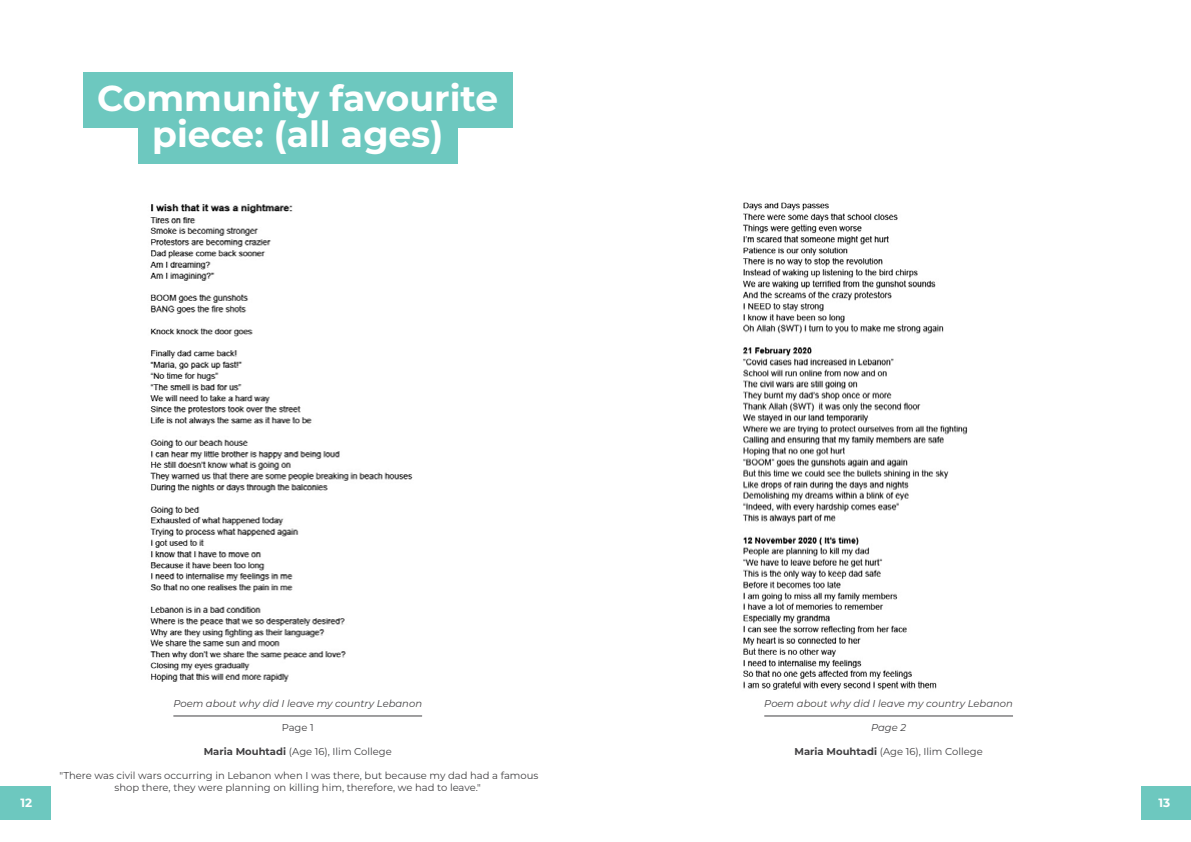
<style>
.page{position:relative;width:1191px;height:842px;background:#fff}
.page>*{position:absolute;margin:0;border:0;box-sizing:border-box;transform-origin:0 0}
.t1{font:700 36px/36px "Montserrat";color:#fff;text-align:center}
.t2{font:700 12px "Montserrat";color:#fff}
.t3{font:10px/12px "Montserrat";color:#414042;text-align:center}
.t4{font:italic 10px "Montserrat";color:#414042}
.s1{font-weight:700}
</style>
<div class="page">
<div style="left:1141px;top:786px;width:50px;height:33px;background:#6dc8bf"></div>
<div style="left:0;top:786px;width:50px;height:33px;background:#6dc8bf"></div>
<div style="left:83px;top:72px;width:429px;height:56px;background:#6dc8bf"></div>
<div style="left:138px;top:108px;width:319px;height:56px;background:#6dc8bf"></div>
<img style="left:150px;top:204px;width:263px;height:478px">
<img style="left:743px;top:202px;width:270px;height:514px">
<hr style="left:173px;top:716px;width:249px;height:1px;background:#414042">
<hr style="left:764px;top:716px;width:249px;height:1px;background:#414042">
<h1 class="t1" style="left:97px;top:79px;width:402px">Community favourite piece: (all ages)</h1>
<p class="t4" style="left:173px;top:697px;width:250px">Poem about why did I leave my country Lebanon</p>
<p class="t3" style="left:282px;top:721px;width:34px">Page 1</p>
<p class="t3" style="left:204px;top:745px;width:190px"><span class="s1">Maria Mouhtadi</span> (Age 16), Ilim College</p>
<p class="t3" style="left:60px;top:769px;width:480px">"There was civil wars occurring in Lebanon when I was there, but because my dad had a famous shop there, they were planning on killing him, therefore, we had to leave."</p>
<p class="t4" style="left:764px;top:697px;width:250px">Poem about why did I leave my country Lebanon</p>
<p class="t4" style="left:871px;top:721px;width:37px">Page 2</p>
<p class="t3" style="left:794px;top:745px;width:190px"><span class="s1">Maria Mouhtadi</span> (Age 16), Ilim College</p>
<p class="t2" style="left:21px;top:794px;width:13px">12</p>
<p class="t2" style="left:1158px;top:794px;width:13px">13</p>
</div>
